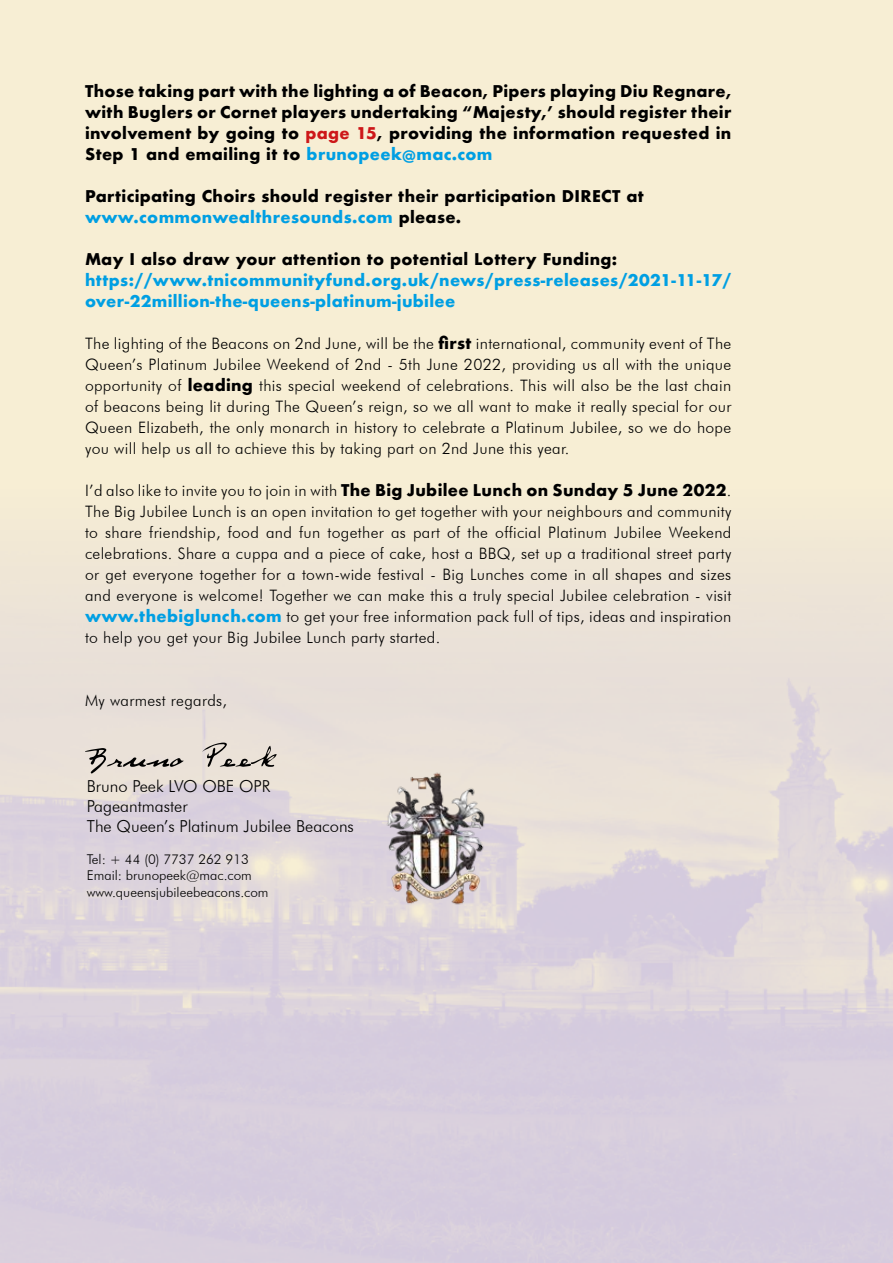
<style>
.page{position:relative;width:893px;height:1263px;background:#f7eed4}
.page>*{position:absolute;margin:0;border:0;box-sizing:border-box;transform-origin:0 0}
.t1{font:300 16.5px/19.8px "Futura BT";color:#000}
.t2{font:300 15.75px/21px "Futura BT";letter-spacing:.02em;color:#000;text-align:justify}
.t3{font:700 15.75px/21px "Futura";letter-spacing:.02em;color:#000;text-align:justify}
.t4{font:700 15.75px/21px "Futura";letter-spacing:.025em;color:#009fe3}
.t5{font:300 13.5px/16.2px "Futura BT";color:#000}
.s1{color:#cd1719}
.s2{color:#009fe3}
.s3{font-family:"Futura";font-weight:700}
.s4{font-family:"Futura";font-weight:700;color:#009fe3}
</style>
<div class="page">
<img style="left:0;top:595px;width:893px;height:668px">
<img style="left:376px;top:763px;width:116px;height:151px">
<svg style="left:85px;top:748px;width:99px;height:25px"></svg>
<svg style="left:202px;top:743px;width:75px;height:24px"></svg>
<p class="t3" style="left:85px;top:80px;width:648px">Those taking part with the lighting a of Beacon, Pipers playing Diu Regnare, with Buglers or Cornet players undertaking “Majesty,’ should register their involvement by going to <span class="s1">page 15</span>, providing the information requested in Step 1 and emailing it to <span class="s2">brunopeek@mac.com</span></p>
<p class="t3" style="left:85px;top:185px;width:560px">Participating Choirs should register their participation DIRECT at <span class="s2">www.commonwealthresounds.com</span> please.</p>
<p class="t3" style="left:85px;top:248px;width:534px">May I also draw your attention to potential Lottery Funding:</p>
<p class="t4" style="left:85px;top:269px;width:648px">https://www.tnicommunityfund.org.uk/news/press-releases/2021-11-17/ over-22million-the-queens-platinum-jubilee</p>
<p class="t2" style="left:85px;top:332px;width:648px">The lighting of the Beacons on 2nd June, will be the <span class="s3">first</span> international, community event of The Queen’s Platinum Jubilee Weekend of 2nd - 5th June 2022, providing us all with the unique opportunity of <span class="s3">leading</span> this special weekend of celebrations. This will also be the last chain of beacons being lit during The Queen’s reign, so we all want to make it really special for our Queen Elizabeth, the only monarch in history to celebrate a Platinum Jubilee, so we do hope you will help us all to achieve this by taking part on 2nd June this year.</p>
<p class="t2" style="left:85px;top:479px;width:648px">I’d also like to invite you to join in with <span class="s3">The Big Jubilee Lunch on Sunday 5 June 2022</span>.<br>The Big Jubilee Lunch is an open invitation to get together with your neighbours and community to share friendship, food and fun together as part of the official Platinum Jubilee Weekend celebrations. Share a cuppa and a piece of cake, host a BBQ, set up a traditional street party or get everyone together for a town-wide festival - Big Lunches come in all shapes and sizes and everyone is welcome! Together we can make this a truly special Jubilee celebration - visit <span class="s4">www.thebiglunch.com</span> to get your free information pack full of tips, ideas and inspiration to help you get your Big Jubilee Lunch party started.</p>
<p class="t2" style="left:85px;top:689px;width:143px">My warmest regards,</p>
<p class="t1" style="left:87px;top:776px;width:269px">Bruno Peek LVO OBE OPR<br>Pageantmaster<br>The Queen’s Platinum Jubilee Beacons</p>
<p class="t5" style="left:87px;top:851px;width:183px">Tel: + 44 (0) 7737 262 913<br>Email: brunopeek@mac.com www.queensjubileebeacons.com</p>
</div>
